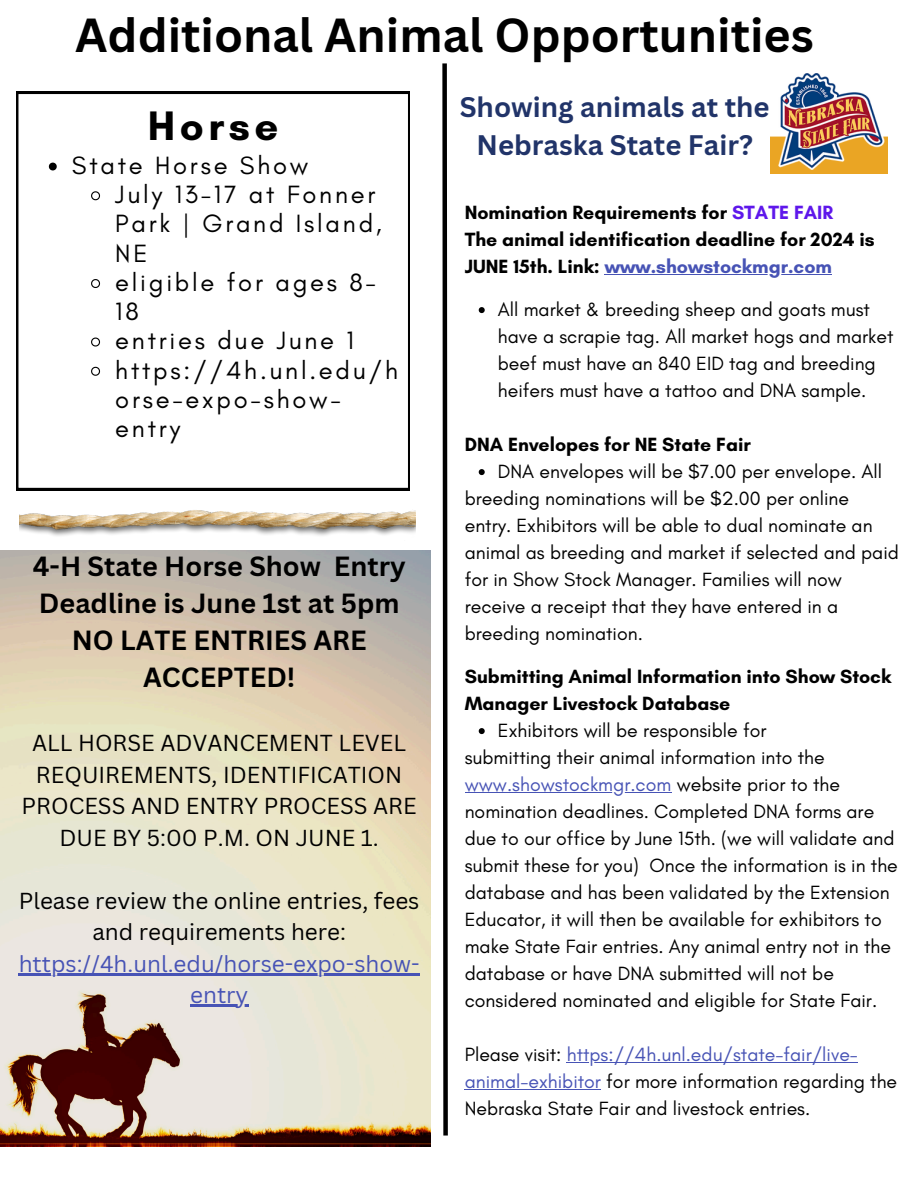
<style>
.page{position:relative;width:918px;height:1188px;background:#fff}
.page>*{position:absolute;margin:0;border:0;box-sizing:border-box;transform-origin:0 0}
.t1{font:700 46.5px "Canva Sans";color:#000}
.t2{font:700 42px "Glacial Indifference";letter-spacing:.11em;color:#000}
.t3{font:700 27.6px/38.2px "Canva Sans";color:#213469;text-align:center}
.t4{font:700 27px/37.2px "Canva Sans";color:#000;text-align:center}
.t5{font:25.5px/29.2px "Glacial Indifference";letter-spacing:.11em;color:#000}
.t6{font:22.5px/31.5px "Canva Sans";color:#000;text-align:center}
.t7{font:22.5px "Canva Sans";color:#4753b5}
.t8{font:19.5px/27px "Glacial Indifference";color:#000}
.t9{font:700 19.5px/27px "Glacial Indifference";color:#000}
.t10{font:19.5px "Glacial Indifference";color:#4753b5}
.s1{color:#5e17eb}
.s2{color:#4753b5}
.s3{color:#000}
</style>
<div class="page">
<svg style="left:442px;top:63px;width:6px;height:1073px"></svg>
<img style="left:770px;top:73px;width:117px;height:100px">
<img style="left:19px;top:510px;width:396px;height:26px">
<img style="left:0;top:550px;width:431px;height:597px">
<hr style="left:605px;top:274px;width:227px;height:1px;background:#4753b5">
<svg style="left:479px;top:307px;width:6px;height:6px"></svg>
<svg style="left:479px;top:469px;width:6px;height:6px"></svg>
<svg style="left:479px;top:728px;width:6px;height:6px"></svg>
<hr style="left:465px;top:792px;width:206px;height:1px;background:#4753b5">
<hr style="left:567px;top:1062px;width:291px;height:1px;background:#4753b5">
<hr style="left:465px;top:1089px;width:136px;height:1px;background:#4753b5">
<hr style="left:19px;top:973px;width:401px;height:2px;background:#4753b5">
<hr style="left:190px;top:1004px;width:58px;height:3px;background:#4753b5">
<svg style="left:16px;top:92px;width:394px;height:398px"></svg>
<svg style="left:49px;top:163px;width:8px;height:7px"></svg>
<svg style="left:90px;top:190px;width:11px;height:11px"></svg>
<svg style="left:90px;top:278px;width:11px;height:11px"></svg>
<svg style="left:90px;top:337px;width:11px;height:10px"></svg>
<svg style="left:90px;top:366px;width:11px;height:11px"></svg>
<h1 class="t1" style="left:75px;top:3px;width:740px">Additional Animal Opportunities</h1>
<p class="t3" style="left:460px;top:87px;width:311px">Showing animals at the<br>Nebraska State Fair?</p>
<p class="t2" style="left:148px;top:100px;width:132px">Horse</p>
<h2 class="t5" style="left:72px;top:150px;width:238px">State Horse Show</h2>
<h4 class="t5" style="left:115px;top:180px;width:268px">July 13-17 at Fonner<br>Park | Grand Island,<br>NE</h4>
<h5 class="t5" style="left:115px;top:267px;width:284px">eligible for ages 8-<br>18<br>entries due June 1 https://4h.unl.edu/h orse-expo-show&shy;entry</h5>
<p class="t9" style="left:465px;top:199px;width:412px">Nomination Requirements for <span class="s1">STATE FAIR<br></span>The animal identification deadline for 2024 is<br>JUNE 15th. Link: <span class="s2">www.showstockmgr.com</span></p>
<p class="t8" style="left:498px;top:296px;width:397px">All market &amp; breeding sheep and goats must have a scrapie tag. All market hogs and market beef must have an 840 EID tag and breeding heifers must have a tattoo and DNA sample.</p>
<p class="t9" style="left:465px;top:431px;width:288px">DNA Envelopes for NE State Fair</p>
<p class="t8" style="left:498px;top:458px;width:386px">DNA envelopes will be $7.00 per envelope. All</p>
<h2 class="t8" style="left:465px;top:485px;width:436px">breeding nominations will be $2.00 per online entry. Exhibitors will be able to dual nominate an animal as breeding and market if selected and paid for in Show Stock Manager. Families will now receive a receipt that they have entered in a breeding nomination.</h2>
<h6 class="t9" style="left:465px;top:663px;width:428px">Submitting Animal Information into Show Stock<br>Manager Livestock Database</h6>
<p class="t8" style="left:498px;top:717px;width:270px">Exhibitors will be responsible for</p>
<h6 class="t8" style="left:465px;top:744px;width:362px">submitting their animal information into the</h6>
<p class="t8" style="left:465px;top:771px;width:411px"><span class="s2">www.showstockmgr.com</span> website prior to the nomination deadlines. Completed DNA forms are</p>
<p class="t8" style="left:465px;top:825px;width:435px">due to our office by June 15th. (we will validate and submit these for you) Once the information is in the database and has been validated by the Extension Educator, it will then be available for exhibitors to make State Fair entries. Any animal entry not in the database or have DNA submitted will not be considered nominated and eligible for State Fair.</p>
<p class="t10" style="left:465px;top:1043px;width:395px"><span class="s3">Please visit:</span> https://4h.unl.edu/state-fair/live-</p>
<h6 class="t8" style="left:465px;top:1068px;width:434px"><span class="s2">animal-exhibitor</span> for more information regarding the<br>Nebraska State Fair and livestock entries.</h6>
<p class="t4" style="left:33px;top:547px;width:374px">4-H State Horse Show Entry<br>Deadline is June 1st at 5pm<br>NO LATE ENTRIES ARE<br>ACCEPTED!</p>
<p class="t6" style="left:22px;top:727px;width:397px">ALL HORSE ADVANCEMENT LEVEL<br>REQUIREMENTS, IDENTIFICATION<br>PROCESS AND ENTRY PROCESS ARE<br>DUE BY 5:00 P.M. ON JUNE 1.</p>
<p class="t6" style="left:19px;top:884px;width:402px">Please review the online entries, fees and requirements here:</p>
<p class="t7" style="left:19px;top:948px;width:402px">https://4h.unl.edu/horse-expo-show-</p>
<p class="t7" style="left:190px;top:979px;width:60px">entry</p>
</div>
